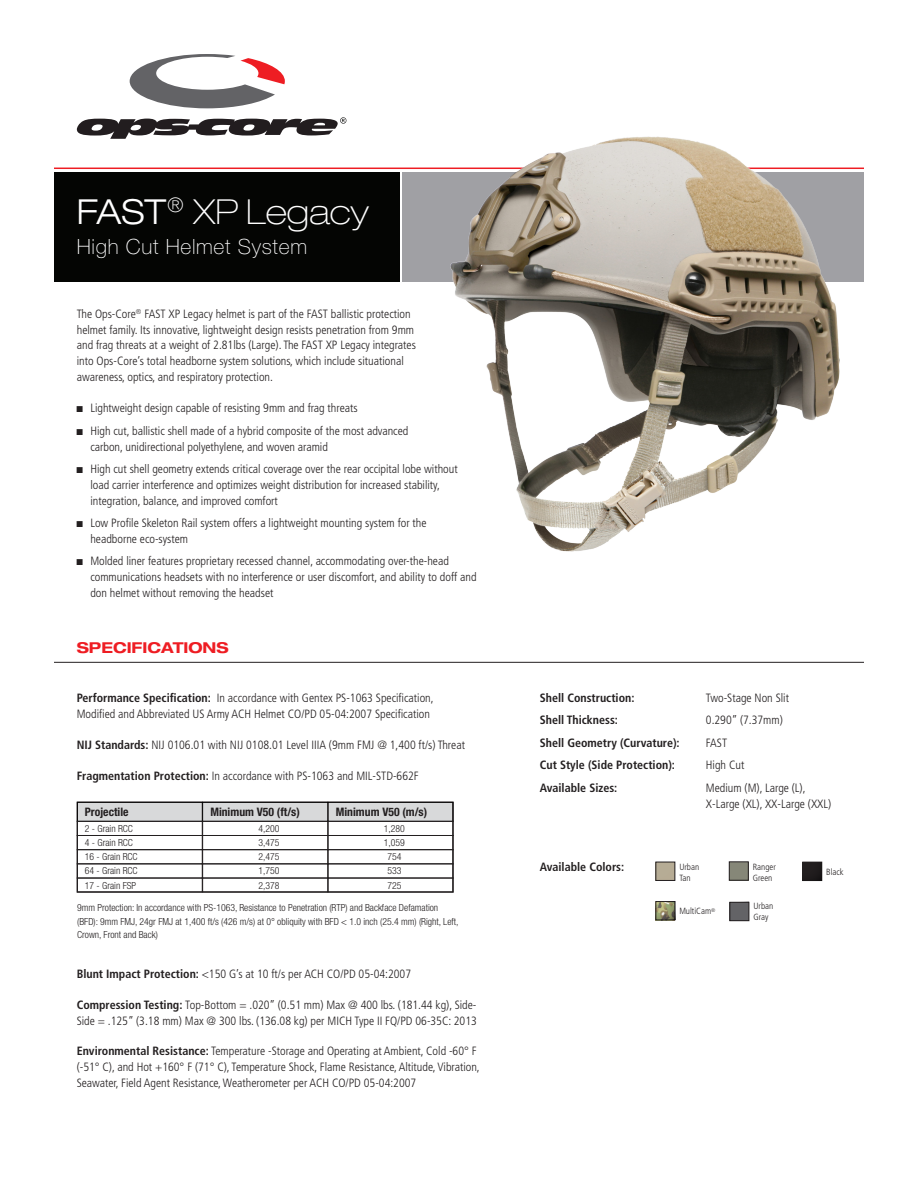
<style>
.page{position:relative;width:918px;height:1188px;background:#fff}
.page>*{position:absolute;margin:0;border:0;box-sizing:border-box;transform-origin:0 0}
.t1{font:100 expanded 34.5px "Helvetica Neue LT Std";color:#fff}
.t2{font:100 21px "Helvetica Neue LT Std";letter-spacing:.035em;color:#fff}
.t3{font:700 expanded 15px "Helvetica Neue LT Std";color:#ee1d23}
.Intro_Paragraph{font:300 condensed 12px/15.8px "Frutiger LT Std";color:#231f20}
.Bullets{font:300 condensed 12px/15.8px "Frutiger LT Std";color:#231f20}
.Bullets-2{font:700 condensed 12px "Frutiger LT Std";color:#231f20}
.t4{font:700 condensed 11.7px "Helvetica Neue LT Std";color:#231f20}
.Protection_Sub_Secti{font:300 condensed 9.75px/13.5px "Helvetica Neue LT Std";color:#231f20}
.End_Notes{font:300 condensed 9px "Frutiger LT Std";color:#231f20}
.s1{font-weight:300}
.s2{font-family:"Arial Narrow";font-weight:400;font-stretch:normal;font-size:12.75px}
.s3{font-weight:700}
</style>
<div class="page">
<div style="left:54px;top:172px;width:346px;height:109px;background:#040503"></div>
<div style="left:403px;top:172px;width:461px;height:109px;background:#a0a0a4"></div>
<hr style="left:54px;top:168px;width:810px;height:1px;background:#ee1d23">
<hr style="left:54px;top:662px;width:810px;height:1px;background:#231f20">
<svg style="left:130px;top:54px;width:155px;height:54px"></svg>
<svg style="left:77px;top:117px;width:269px;height:22px"></svg>
<div style="left:77px;top:802px;width:125px;height:19px;background:#d8d9da"></div>
<div style="left:77px;top:802px;width:125px;height:20px;border:1px solid #231f20"></div>
<div style="left:77px;top:821px;width:125px;height:15px;border:1px solid #231f20"></div>
<div style="left:77px;top:849px;width:125px;height:15px;border:1px solid #231f20"></div>
<div style="left:77px;top:878px;width:125px;height:14px;border:1px solid #231f20"></div>
<div style="left:203px;top:802px;width:125px;height:19px;background:#d8d9da"></div>
<div style="left:202px;top:802px;width:126px;height:20px;border:1px solid #231f20"></div>
<div style="left:202px;top:821px;width:126px;height:15px;border:1px solid #231f20"></div>
<div style="left:202px;top:849px;width:126px;height:15px;border:1px solid #231f20"></div>
<div style="left:202px;top:878px;width:126px;height:14px;border:1px solid #231f20"></div>
<div style="left:328px;top:802px;width:125px;height:19px;background:#d8d9da"></div>
<div style="left:328px;top:802px;width:125px;height:20px;border:1px solid #231f20"></div>
<div style="left:328px;top:821px;width:125px;height:15px;border:1px solid #231f20"></div>
<div style="left:328px;top:849px;width:125px;height:15px;border:1px solid #231f20"></div>
<div style="left:328px;top:878px;width:125px;height:14px;border:1px solid #231f20"></div>
<div style="left:802px;top:862px;width:20px;height:19px;background:#201c1d"></div>
<div style="left:729px;top:862px;width:19px;height:18px;background:#868778"></div>
<div style="left:729px;top:862px;width:20px;height:19px;border:1px solid #231f20"></div>
<svg style="left:730px;top:901px;width:19px;height:1px"></svg>
<div style="left:656px;top:862px;width:19px;height:19px;border:1px solid #231f20"></div>
<svg style="left:656px;top:901px;width:19px;height:19px"></svg>
<div style="left:730px;top:902px;width:19px;height:19px;background:#636366"></div>
<div style="left:730px;top:902px;width:19px;height:19px;border:1px solid #231f20"></div>
<img style="left:424px;top:136px;width:440px;height:416px">
<p class="t1" style="left:77px;top:191px;width:293px"><span class="s1">FAST</span><sup>®</sup> XP Legacy</p>
<p class="t2" style="left:77px;top:234px;width:232px">High Cut Helmet System</p>
<p class="Intro_Paragraph" style="left:77px;top:306px;width:341px">The Ops-Core<sup>®</sup> FAST XP Legacy helmet is part of the FAST ballistic protection helmet family. Its innovative, lightweight design resists penetration from 9mm and frag threats at a weight of 2.81lbs (Large). The FAST XP Legacy integrates into Ops-Core’s total headborne system solutions, which include situational awareness, optics, and respiratory protection.</p>
<p class="Intro_Paragraph" style="left:77px;top:401px;width:283px"><span class="s2">■</span> Lightweight design capable of resisting 9mm and frag threats</p>
<p class="Intro_Paragraph" style="left:90px;top:423px;width:320px;text-indent:-14px"><span class="s2">■</span> High cut, ballistic shell made of a hybrid composite of the most advanced carbon, unidirectional polyethylene, and woven aramid</p>
<p class="Intro_Paragraph" style="left:90px;top:461px;width:369px;text-indent:-14px"><span class="s2">■</span> High cut shell geometry extends critical coverage over the rear occipital lobe without load carrier interference and optimizes weight distribution for increased stability, integration, balance, and improved comfort</p>
<p class="Intro_Paragraph" style="left:90px;top:515px;width:338px;text-indent:-14px"><span class="s2">■</span> Low Profile Skeleton Rail system offers a lightweight mounting system for the headborne eco-system</p>
<p class="Intro_Paragraph" style="left:90px;top:554px;width:388px;text-indent:-14px"><span class="s2">■</span> Molded liner features proprietary recessed channel, accommodating over-the-head communications headsets with no interference or user discomfort, and ability to doff and don helmet without removing the headset</p>
<p class="t3" style="left:77px;top:638px;width:154px">SPECIFICATIONS</p>
<p class="Bullets-2" style="left:540px;top:691px;width:96px">Shell Construction:</p>
<p class="Bullets-2" style="left:540px;top:713px;width:80px">Shell Thickness:</p>
<p class="Bullets-2" style="left:540px;top:736px;width:141px">Shell Geometry (Curvature):</p>
<p class="Bullets-2" style="left:540px;top:758px;width:137px">Cut Style (Side Protection):</p>
<p class="Bullets-2" style="left:540px;top:781px;width:79px">Available Sizes:</p>
<p class="Bullets" style="left:706px;top:690px;width:85px">Two-Stage Non Slit</p>
<p class="Bullets" style="left:706px;top:713px;width:78px">0.290” (7.37mm)</p>
<p class="Bullets" style="left:706px;top:735px;width:23px">FAST</p>
<p class="Bullets" style="left:706px;top:758px;width:40px">High Cut</p>
<p class="Bullets" style="left:706px;top:780px;width:127px">Medium (M), Large (L),<br>X-Large (XL), XX-Large (XXL)</p>
<p class="Bullets" style="left:77px;top:691px;width:358px"><span class="s3">Performance Specification:</span> In accordance with Gentex PS-1063 Specification,<br>Modified and Abbreviated US Army ACH Helmet CO/PD 05-04:2007 Specification</p>
<p class="Bullets" style="left:77px;top:737px;width:390px"><span class="s3">NIJ Standards:</span> NIJ 0106.01 with NIJ 0108.01 Level IIIA (9mm FMJ @ 1,400 ft/s) Threat</p>
<p class="Bullets" style="left:77px;top:768px;width:344px"><span class="s3">Fragmentation Protection:</span> In accordance with PS-1063 and MIL-STD-662F</p>
<p class="t4" style="left:210px;top:805px;width:91px">Minimum V50 (ft/s)</p>
<p class="Protection_Sub_Secti" style="left:258px;top:836px;width:23px">3,475</p>
<p class="t4" style="left:336px;top:805px;width:93px">Minimum V50 (m/s)</p>
<p class="Protection_Sub_Secti" style="left:384px;top:836px;width:23px">1,059</p>
<p class="t4" style="left:85px;top:805px;width:45px">Projectile</p>
<p class="Protection_Sub_Secti" style="left:85px;top:836px;width:50px">4 - Grain RCC</p>
<p class="Protection_Sub_Secti" style="left:85px;top:822px;width:50px">2 - Grain RCC</p>
<p class="Protection_Sub_Secti" style="left:85px;top:850px;width:54px">16 - Grain RCC</p>
<p class="Protection_Sub_Secti" style="left:85px;top:878px;width:53px">17 - Grain FSP</p>
<p class="Protection_Sub_Secti" style="left:258px;top:822px;width:23px">4,200</p>
<p class="Protection_Sub_Secti" style="left:258px;top:850px;width:23px">2,475</p>
<p class="Protection_Sub_Secti" style="left:258px;top:878px;width:23px">2,378</p>
<p class="Protection_Sub_Secti" style="left:384px;top:822px;width:23px">1,280</p>
<p class="Protection_Sub_Secti" style="left:387px;top:850px;width:16px">754</p>
<p class="Protection_Sub_Secti" style="left:387px;top:878px;width:16px">725</p>
<p class="Bullets-2" style="left:540px;top:859px;width:86px">Available Colors:</p>
<p class="End_Notes" style="left:679px;top:862px;width:21px">Urban</p>
<p class="End_Notes" style="left:679px;top:873px;width:13px">Tan</p>
<p class="End_Notes" style="left:679px;top:906px;width:38px">MultiCam<sup>®</sup></p>
<p class="End_Notes" style="left:753px;top:862px;width:25px">Ranger</p>
<p class="End_Notes" style="left:753px;top:872px;width:21px">Green</p>
<p class="Protection_Sub_Secti" style="left:85px;top:864px;width:54px">64 - Grain RCC</p>
<p class="Protection_Sub_Secti" style="left:258px;top:864px;width:23px">1,750</p>
<p class="Protection_Sub_Secti" style="left:387px;top:864px;width:16px">533</p>
<p class="End_Notes" style="left:826px;top:867px;width:19px">Black</p>
<p class="End_Notes" style="left:753px;top:901px;width:21px">Urban</p>
<p class="End_Notes" style="left:753px;top:912px;width:16px">Gray</p>
<p class="Protection_Sub_Secti" style="left:77px;top:901px;width:383px">9mm Protection: In accordance with PS-1063, Resistance to Penetration (RTP) and Backface Defamation (BFD): 9mm FMJ, 24gr FMJ at 1,400 ft/s (426 m/s) at 0° obliquity with BFD &lt; 1.0 inch (25.4 mm) (Right, Left,<br>Crown, Front and Back)</p>
<p class="Bullets" style="left:77px;top:966px;width:336px"><span class="s3">Blunt Impact Protection:</span> &lt;150 G’s at 10 ft/s per ACH CO/PD 05-04:2007</p>
<p class="Bullets" style="left:77px;top:997px;width:402px"><span class="s3">Compression Testing:</span> Top-Bottom = .020” (0.51 mm) Max @ 400 lbs. (181.44 kg), Side-<br>Side = .125” (3.18 mm) Max @ 300 lbs. (136.08 kg) per MICH Type II FQ/PD 06-35C: 2013</p>
<p class="Bullets" style="left:77px;top:1043px;width:405px"><span class="s3">Environmental Resistance:</span> Temperature -Storage and Operating at Ambient, Cold -60° F (-51° C), and Hot +160° F (71° C), Temperature Shock, Flame Resistance, Altitude, Vibration,<br>Seawater, Field Agent Resistance, Weatherometer per ACH CO/PD 05-04:2007</p>
</div>
